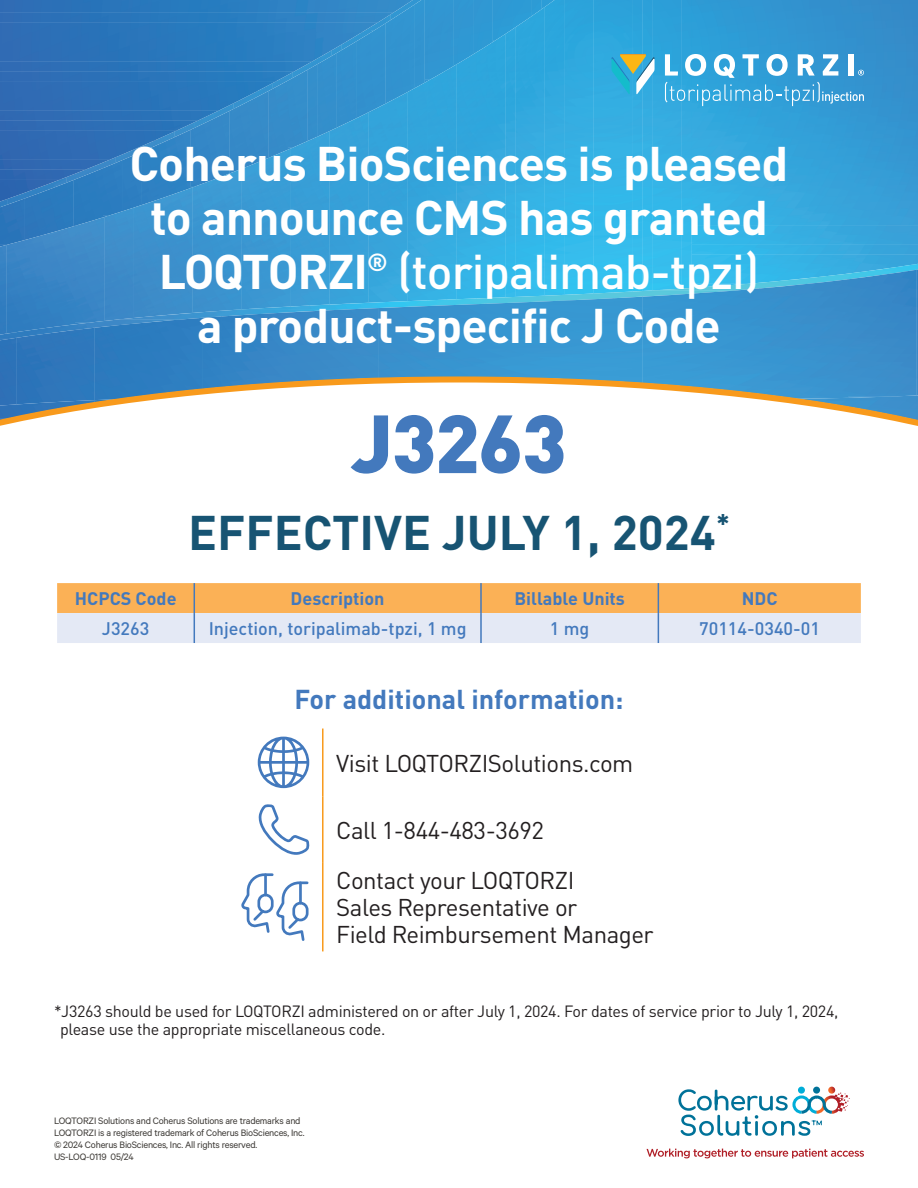
<style>
.page{position:relative;width:918px;height:1188px;background:#fff}
.page>*{position:absolute;margin:0;border:0;box-sizing:border-box;transform-origin:0 0}
.t1{font:900 81px "DIN Pro";letter-spacing:-.02em;color:#4379bd}
.t2{font:700 48px/54px "DIN Pro";letter-spacing:-.02em;color:#fff;text-align:center}
.t3{font:700 48px "DIN Pro";color:#175473}
.t4{font:700 27px "DIN Pro";color:#4379bd}
.t5{font:24px/27px "DIN Pro";letter-spacing:-.02em;color:#231f20}
.t6{font:500 18px "DIN Pro";color:#4379bd}
.t7{font:700 18px "DIN Pro";color:#4379bd}
.t8{font:16.2px/18px "DIN Pro";letter-spacing:-.02em;color:#231f20}
.t9{font:10.5px/12px "Calibre";letter-spacing:-.02em;color:#3c3935}
.s1{font-weight:500}
</style>
<div class="page">
<img style="left:532px;top:0;width:9px;height:14px">
<img style="left:522px;top:0;width:10px;height:14px">
<img style="left:512px;top:0;width:10px;height:27px">
<img style="left:493px;top:0;width:19px;height:34px">
<img style="left:483px;top:0;width:10px;height:46px">
<img style="left:473px;top:0;width:10px;height:52px">
<img style="left:454px;top:0;width:19px;height:64px">
<img style="left:444px;top:0;width:10px;height:70px">
<img style="left:425px;top:0;width:19px;height:79px">
<img style="left:415px;top:8px;width:10px;height:73px">
<svg style="left:541px;top:0;width:3px;height:7px"></svg>
<img style="left:395px;top:8px;width:20px;height:84px">
<img style="left:386px;top:20px;width:9px;height:82px">
<img style="left:366px;top:31px;width:20px;height:81px">
<img style="left:356px;top:39px;width:10px;height:73px">
<img style="left:337px;top:50px;width:19px;height:72px">
<img style="left:317px;top:56px;width:20px;height:75px">
<img style="left:308px;top:67px;width:9px;height:73px">
<img style="left:288px;top:78px;width:20px;height:69px">
<img style="left:269px;top:89px;width:19px;height:60px">
<img style="left:249px;top:99px;width:20px;height:62px">
<img style="left:230px;top:108px;width:19px;height:61px">
<img style="left:210px;top:118px;width:20px;height:62px">
<img style="left:191px;top:128px;width:19px;height:58px">
<img style="left:171px;top:137px;width:20px;height:50px">
<img style="left:142px;top:146px;width:29px;height:52px">
<img style="left:122px;top:155px;width:20px;height:53px">
<img style="left:103px;top:163px;width:19px;height:52px">
<img style="left:74px;top:175px;width:29px;height:50px">
<img style="left:54px;top:183px;width:20px;height:43px">
<img style="left:25px;top:194px;width:29px;height:41px">
<img style="left:0;top:205px;width:25px;height:40px">
<img style="left:25px;top:235px;width:11px;height:2px">
<img style="left:544px;top:0;width:147px;height:290px">
<img style="left:691px;top:0;width:227px;height:274px">
<img style="left:535px;top:7px;width:10px;height:283px">
<img style="left:515px;top:14px;width:20px;height:276px">
<img style="left:505px;top:27px;width:11px;height:263px">
<img style="left:486px;top:34px;width:20px;height:256px">
<img style="left:476px;top:46px;width:10px;height:244px">
<img style="left:456px;top:52px;width:20px;height:238px">
<img style="left:447px;top:64px;width:10px;height:226px">
<img style="left:427px;top:70px;width:20px;height:220px">
<img style="left:407px;top:81px;width:20px;height:219px">
<img style="left:388px;top:92px;width:20px;height:208px">
<div style="left:368px;top:102px;width:20px;height:198px;background:#35a3da"></div>
<img style="left:349px;top:112px;width:20px;height:188px">
<div style="left:329px;top:122px;width:20px;height:178px;background:#37a1d9"></div>
<img style="left:310px;top:131px;width:20px;height:169px">
<div style="left:290px;top:140px;width:20px;height:160px;background:#399dd6"></div>
<div style="left:261px;top:149px;width:29px;height:151px;background:#399bd5"></div>
<div style="left:241px;top:161px;width:20px;height:139px;background:#3a98d2"></div>
<img style="left:212px;top:169px;width:30px;height:141px">
<div style="left:192px;top:180px;width:20px;height:130px;background:#3b93cf"></div>
<img style="left:163px;top:187px;width:30px;height:123px">
<div style="left:134px;top:198px;width:29px;height:112px;background:#3d8eca"></div>
<div style="left:104px;top:208px;width:30px;height:110px;background:#3d8cc8"></div>
<img style="left:75px;top:217px;width:30px;height:102px">
<img style="left:36px;top:226px;width:39px;height:102px">
<img style="left:6px;top:237px;width:30px;height:92px">
<img style="left:0;top:245px;width:7px;height:84px">
<img style="left:691px;top:274px;width:88px;height:7px">
<img style="left:865px;top:261px;width:51px;height:9px">
<img style="left:779px;top:271px;width:69px;height:8px">
<img style="left:648px;top:281px;width:112px;height:7px">
<img style="left:427px;top:290px;width:215px;height:10px">
<img style="left:233px;top:300px;width:253px;height:8px">
<img style="left:117px;top:310px;width:105px;height:8px">
<img style="left:37px;top:319px;width:57px;height:9px">
<img style="left:0;top:329px;width:16px;height:3px">
<svg style="left:0;top:332px;width:16px;height:6px"></svg>
<svg style="left:410px;top:0;width:20px;height:8px"></svg>
<img style="left:394px;top:3px;width:16px;height:17px">
<img style="left:378px;top:23px;width:13px;height:8px">
<svg style="left:362px;top:32px;width:12px;height:7px"></svg>
<img style="left:346px;top:42px;width:15px;height:8px">
<svg style="left:332px;top:52px;width:10px;height:4px"></svg>
<img style="left:312px;top:52px;width:20px;height:15px">
<img style="left:295px;top:72px;width:17px;height:6px">
<img style="left:276px;top:81px;width:17px;height:8px">
<img style="left:258px;top:91px;width:15px;height:8px">
<img style="left:239px;top:101px;width:14px;height:7px">
<img style="left:219px;top:111px;width:15px;height:7px">
<img style="left:199px;top:121px;width:15px;height:7px">
<img style="left:178px;top:131px;width:16px;height:6px">
<img style="left:156px;top:140px;width:19px;height:6px">
<img style="left:136px;top:150px;width:19px;height:5px">
<img style="left:116px;top:150px;width:20px;height:13px">
<img style="left:86px;top:160px;width:30px;height:15px">
<img style="left:67px;top:179px;width:19px;height:4px">
<img style="left:37px;top:179px;width:30px;height:15px">
<img style="left:8px;top:189px;width:29px;height:16px">
<img style="left:0;top:0;width:424px;height:3px">
<img style="left:0;top:3px;width:409px;height:10px">
<img style="left:0;top:12px;width:394px;height:11px">
<img style="left:0;top:22px;width:378px;height:10px">
<img style="left:0;top:32px;width:362px;height:10px">
<img style="left:0;top:42px;width:346px;height:10px">
<img style="left:0;top:52px;width:329px;height:10px">
<img style="left:0;top:61px;width:312px;height:11px">
<img style="left:0;top:71px;width:295px;height:10px">
<img style="left:0;top:81px;width:276px;height:10px">
<img style="left:0;top:91px;width:258px;height:10px">
<img style="left:0;top:101px;width:239px;height:10px">
<img style="left:0;top:110px;width:219px;height:11px">
<img style="left:0;top:120px;width:199px;height:11px">
<img style="left:0;top:130px;width:178px;height:10px">
<img style="left:0;top:140px;width:156px;height:10px">
<img style="left:0;top:150px;width:134px;height:10px">
<img style="left:0;top:160px;width:110px;height:10px">
<img style="left:0;top:169px;width:86px;height:10px">
<img style="left:0;top:179px;width:61px;height:10px">
<img style="left:0;top:189px;width:35px;height:10px">
<svg style="left:0;top:199px;width:8px;height:12px"></svg>
<img style="left:916px;top:259px;width:2px;height:114px">
<img style="left:848px;top:270px;width:69px;height:103px">
<div style="left:760px;top:279px;width:88px;height:94px;background:#3990cd"></div>
<div style="left:642px;top:288px;width:118px;height:85px;background:#3797d1"></div>
<div style="left:486px;top:297px;width:157px;height:76px;background:#3798d2"></div>
<div style="left:378px;top:304px;width:108px;height:69px;background:#3892ce"></div>
<img style="left:222px;top:308px;width:156px;height:65px">
<img style="left:202px;top:316px;width:20px;height:57px">
<img style="left:94px;top:318px;width:108px;height:55px">
<div style="left:16px;top:328px;width:79px;height:45px;background:#2f77bb"></div>
<img style="left:0;top:338px;width:17px;height:35px">
<svg style="left:0;top:373px;width:918px;height:53px"></svg>
<svg style="left:57px;top:583px;width:804px;height:60px;background:#efcca5"></svg>
<hr style="left:194px;top:583px;width:1px;height:30px;background:#4379bd">
<hr style="left:480px;top:583px;width:2px;height:30px;background:#4379bd">
<hr style="left:658px;top:583px;width:1px;height:30px;background:#4379bd">
<hr style="left:194px;top:613px;width:1px;height:30px;background:#4379bd">
<hr style="left:480px;top:613px;width:2px;height:30px;background:#4379bd">
<hr style="left:658px;top:613px;width:1px;height:30px;background:#4379bd">
<hr style="left:322px;top:729px;width:2px;height:67px;background:#f89a1c">
<hr style="left:322px;top:796px;width:2px;height:67px;background:#f89a1c">
<hr style="left:322px;top:863px;width:2px;height:88px;background:#f89a1c">
<svg style="left:258px;top:737px;width:51px;height:51px"></svg>
<svg style="left:259px;top:804px;width:50px;height:51px"></svg>
<svg style="left:241px;top:873px;width:68px;height:68px"></svg>
<hr style="left:299px;top:883px;width:3px;height:20px;background:#4379bd">
<svg style="left:647px;top:1149px;width:217px;height:9px"></svg>
<svg style="left:678px;top:1087px;width:172px;height:49px"></svg>
<svg style="left:612px;top:54px;width:43px;height:40px;background:#6ab7bd"></svg>
<svg style="left:665px;top:54px;width:199px;height:52px"></svg>
<p class="t2" style="left:130px;top:131px;width:660px">Coherus BioSciences is pleased to announce CMS has granted</p>
<p class="t2" style="left:159px;top:239px;width:602px">LOQTORZI<sup>®</sup> <span class="s1">(toripalimab-tpzi) </span>a product-specific J Code</p>
<p class="t1" style="left:351px;top:374px;width:217px">J3263</p>
<p class="t3" style="left:188px;top:493px;width:543px">EFFECTIVE JULY 1, 2024<sup>*</sup></p>
<p class="t7" style="left:75px;top:583px;width:103px">HCPCS Code</p>
<p class="t7" style="left:291px;top:583px;width:95px">Description</p>
<p class="t7" style="left:514px;top:583px;width:112px">Billable Units</p>
<p class="t7" style="left:742px;top:583px;width:37px">NDC</p>
<p class="t6" style="left:102px;top:615px;width:49px">J3263</p>
<p class="t6" style="left:209px;top:615px;width:259px">Injection, toripalimab-tpzi, 1 mg</p>
<p class="t6" style="left:550px;top:615px;width:41px">1 mg</p>
<p class="t6" style="left:699px;top:615px;width:122px">70114-0340-01</p>
<p class="t4" style="left:294px;top:677px;width:331px">For additional information:</p>
<p class="t5" style="left:336px;top:747px;width:299px">Visit LOQTORZISolutions.com</p>
<p class="t5" style="left:336px;top:814px;width:209px">Call 1-844-483-3692</p>
<p class="t5" style="left:336px;top:865px;width:319px">Contact your LOQTORZI<br>Sales Representative or<br>Field Reimbursement Manager</p>
<p class="t8" style="left:60px;top:1001px;width:780px;text-indent:-6px">*J3263 should be used for LOQTORZI administered on or after July 1, 2024. For dates of service prior to July 1, 2024, please use the appropriate miscellaneous code.</p>
<p class="t9" style="left:54px;top:1114px;width:252px">LOQTORZI Solutions and Coherus Solutions are trademarks and<br>LOQTORZI is a registered trademark of Coherus BioSciences, Inc.</p>
<p class="t9" style="left:54px;top:1138px;width:205px">© 2024 Coherus BioSciences, Inc. All rights reserved.</p>
<p class="t9" style="left:54px;top:1150px;width:81px">US-LOQ-0119 05/24</p>
</div>
